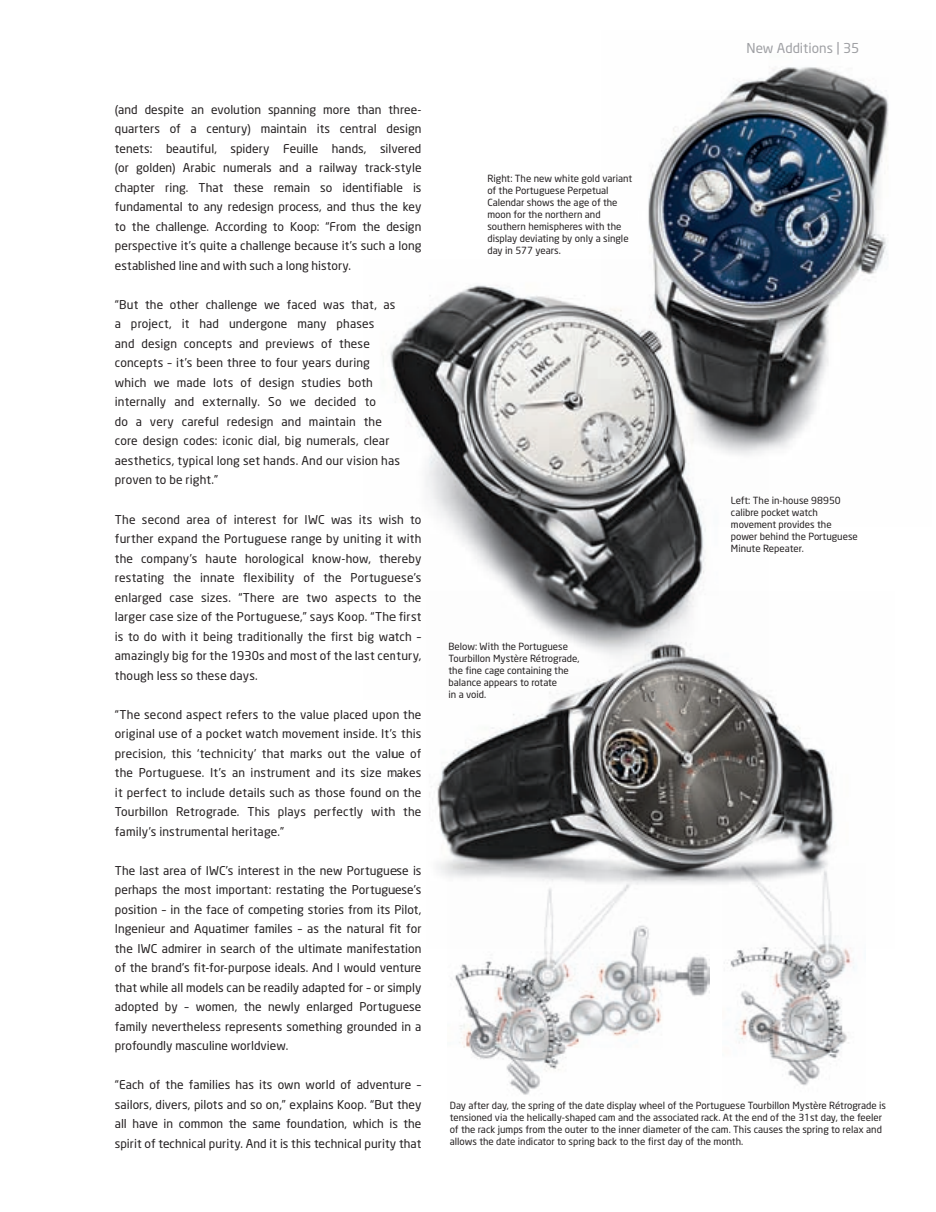
<style>
.page{position:relative;width:936px;height:1212px;background:#fff}
.page>*{position:absolute;margin:0;border:0;box-sizing:border-box;transform-origin:0 0}
.t1{font:13.5px "Neo Sans";color:#a0a1a5}
.t2{font:12px/19.5px "Neo Sans";letter-spacing:.01em;color:#231f20;text-align:justify}
.t3{font:9.75px/12px "Neo Sans";color:#231f20}
</style>
<div class="page">
<img style="left:390px;top:285px;width:316px;height:307px">
<img style="left:601px;top:67px;width:288px;height:459px">
<img style="left:455px;top:949px;width:254px;height:146px">
<img style="left:724px;top:949px;width:130px;height:137px">
<img style="left:431px;top:592px;width:420px;height:357px">
<p class="t2" style="left:115px;top:100px;width:308px">(and despite an evolution spanning more than three&shy;quarters of a century) maintain its central design tenets: beautiful, spidery Feuille hands, silvered (or golden) Arabic numerals and a railway track-style chapter ring. That these remain so identifiable is fundamental to any redesign process, and thus the key to the challenge. According to Koop: “From the design perspective it’s quite a challenge because it’s such a long established line and with such a long history.</p>
<p class="t2" style="left:115px;top:295px;width:286px;text-align:left">“But the other challenge we faced was that, as a project, it had undergone many phases<br>and design concepts and previews of these concepts – it’s been three to four years during which we made lots of design studies both internally and externally. So we decided to<br>do a very careful redesign and maintain the core design codes: iconic dial, big numerals, clear aesthetics, typical long set hands. And our vision has proven to be right.”</p>
<p class="t2" style="left:115px;top:509px;width:308px">The second area of interest for IWC was its wish to further expand the Portuguese range by uniting it with the company’s haute horological know-how, thereby restating the innate flexibility of the Portuguese’s enlarged case sizes. “There are two aspects to the larger case size of the Portuguese,” says Koop. “The first is to do with it being traditionally the first big watch – amazingly big for the 1930s and most of the last century, though less so these days.</p>
<p class="t2" style="left:115px;top:704px;width:308px">“The second aspect refers to the value placed upon the original use of a pocket watch movement inside. It’s this precision, this ‘technicity’ that marks out the value of the Portuguese. It’s an instrument and its size makes it perfect to include details such as those found on the Tourbillon Retrograde. This plays perfectly with the family’s instrumental heritage.”</p>
<p class="t2" style="left:115px;top:860px;width:308px">The last area of IWC’s interest in the new Portuguese is perhaps the most important: restating the Portuguese’s position – in the face of competing stories from its Pilot, Ingenieur and Aquatimer familes – as the natural fit for the IWC admirer in search of the ultimate manifestation of the brand’s fit-for-purpose ideals. And I would venture that while all models can be readily adapted for – or simply adopted by – women, the newly enlarged Portuguese family nevertheless represents something grounded in a profoundly masculine worldview.</p>
<p class="t2" style="left:115px;top:1075px;width:308px">“Each of the families has its own world of adventure – sailors, divers, pilots and so on,” explains Koop. “But they all have in common the same foundation, which is the spirit of technical purity. And it is this technical purity that</p>
<p class="t3" style="left:487px;top:172px;width:146px">Right: The new white gold variant of the Portuguese Perpetual<br>Calendar shows the age of the moon for the northern and southern hemispheres with the display deviating by only a single day in 577 years.</p>
<p class="t3" style="left:448px;top:640px;width:132px">Below: With the Portuguese<br>Tourbillon Mystère Rétrograde, the fine cage containing the balance appears to rotate<br>in a void.</p>
<p class="t1" style="left:746px;top:40px;width:114px">New Additions | 35</p>
<p class="t3" style="left:730px;top:494px;width:128px">Left: The in-house 98950 calibre pocket watch movement provides the power behind the Portuguese<br>Minute Repeater.</p>
<p class="t3" style="left:449px;top:1099px;width:437px">Day after day, the spring of the date display wheel of the Portuguese Tourbillon Mystère Rétrograde is tensioned via the helically-shaped cam and the associated rack. At the end of the 31st day, the feeler of the rack jumps from the outer to the inner diameter of the cam. This causes the spring to relax and allows the date indicator to spring back to the first day of the month.</p>
</div>
